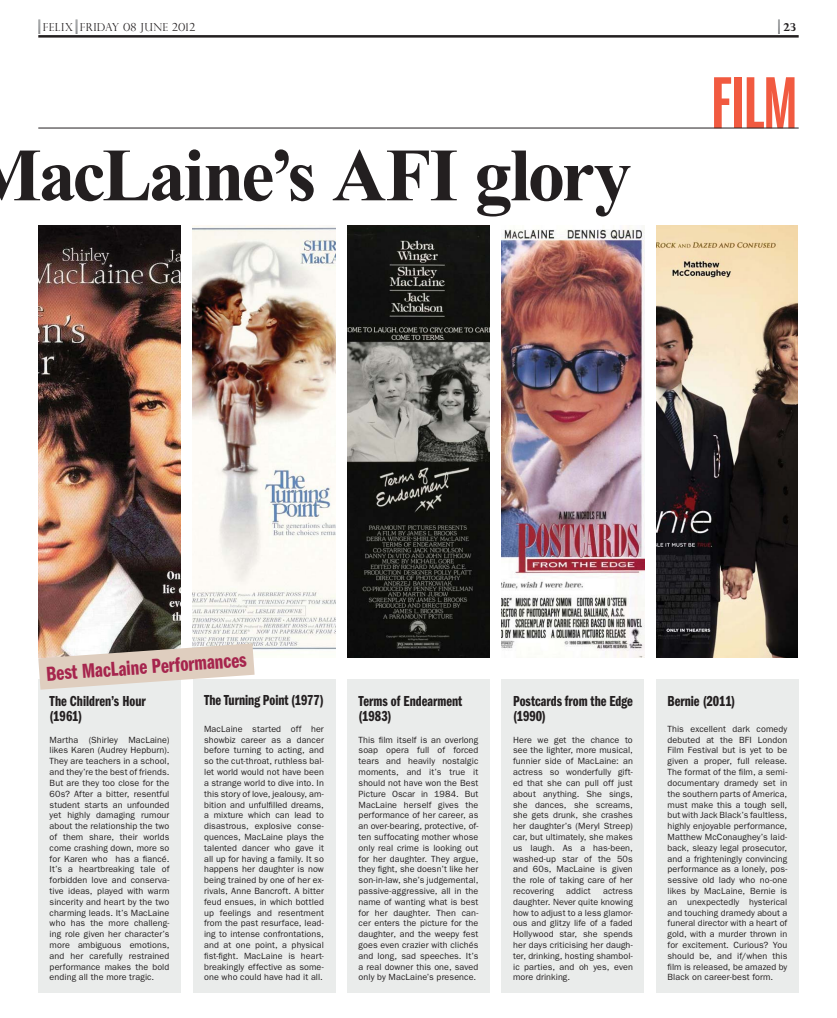
<style>
.page{position:relative;width:837px;height:1018px;background:#fff}
.page>*{position:absolute;margin:0;border:0;box-sizing:border-box;transform-origin:0 0}
.t1{font:76.4px "Franklin Gothic LT Demi X Cmpr";color:#f15a40}
.t2{font:700 75px "Times New Roman";letter-spacing:-.04em;color:#231f20}
.t3{font:21px "Franklin Gothic LT Demi Cmpr";color:#a6254d}
.t4{font:15px/15px "Franklin Gothic LT Demi Cmpr";color:#231f20}
.t5{font:300 11px "Perpetua Titling";letter-spacing:.02em;color:#231f20}
.t6{font:700 11px "Perpetua Titling";color:#231f20}
.t7{font:9px/10.8px "Franklin Gothic LT";letter-spacing:.01em;color:#231f20;text-align:justify}
</style>
<div class="page">
<hr style="left:38px;top:35px;width:760px;height:3px;background:#231f20">
<svg style="left:38px;top:20px;width:2px;height:14px"></svg>
<svg style="left:75px;top:20px;width:2px;height:14px"></svg>
<svg style="left:778px;top:20px;width:1px;height:14px"></svg>
<hr style="left:38px;top:128px;width:760px;height:1px;background:#231f20">
<div style="left:193px;top:679px;width:142px;height:313px;background:#eaeceb"></div>
<img style="left:193px;top:225px;width:142px;height:430px">
<img style="left:501px;top:225px;width:143px;height:432px">
<div style="left:501px;top:679px;width:143px;height:313px;background:#eaeceb"></div>
<img style="left:38px;top:225px;width:143px;height:418px">
<img style="left:347px;top:225px;width:142px;height:432px">
<img style="left:656px;top:225px;width:141px;height:432px">
<div style="left:38px;top:679px;width:143px;height:313px;background:#eaeceb"></div>
<div style="left:347px;top:679px;width:142px;height:313px;background:#eaeceb"></div>
<div style="left:656px;top:679px;width:142px;height:313px;background:#eaeceb"></div>
<svg style="left:38px;top:643px;width:216px;height:46px"></svg>
<p class="t5" style="left:43px;top:20px;width:154px">FELIX Friday 08 JUNE 2012</p>
<p class="t6" style="left:783px;top:20px;width:14px">23</p>
<p class="t2" style="left:-29px;top:151px;width:662px">MacLaine’s AFI glory</p>
<p class="t1" style="left:710px;top:77px;width:89px">FILM</p>
<p class="t3" style="left:46px;top:666px;width:202px;rotate:-4deg">Best MacLaine Performances</p>
<p class="t4" style="left:50px;top:695px;width:98px">The Children’s Hour (1961)</p>
<p class="t7" style="left:50px;top:735px;width:121px">Martha (Shirley MacLaine) likes Karen (Audrey Hepburn).<br>They are teachers in a school, and they’re the best of friends.<br>But are they too close for the 60s? After a bitter, resentful student starts an unfounded yet highly damaging rumour about the relationship the two of them share, their worlds come crashing down, more so for Karen who has a fiancé.<br>It’s a heartbreaking tale of forbidden love and conserva&shy;tive ideas, played with warm sincerity and heart by the two charming leads. It’s MacLaine who has the more challeng&shy;ing role given her character’s more ambiguous emotions, and her carefully restrained performance makes the bold ending all the more tragic.</p>
<p class="t4" style="left:204px;top:694px;width:121px">The Turning Point (1977)</p>
<p class="t7" style="left:204px;top:724px;width:121px">MacLaine started off her showbiz career as a dancer before turning to acting, and so the cut-throat, ruthless bal&shy;let world would not have been a strange world to dive into. In this story of love, jealousy, am&shy;bition and unfulfilled dreams, a mixture which can lead to disastrous, explosive conse&shy;quences, MacLaine plays the talented dancer who gave it all up for having a family. It so happens her daughter is now being trained by one of her ex&shy;rivals, Anne Bancroft. A bitter feud ensues, in which bottled up feelings and resentment from the past resurface, lead&shy;ing to intense confrontations, and at one point, a physical fist-fight. MacLaine is heart&shy;breakingly effective as some&shy;one who could have had it all.</p>
<p class="t4" style="left:358px;top:695px;width:105px">Terms of Endearment (1983)</p>
<p class="t7" style="left:358px;top:735px;width:121px">This film itself is an overlong soap opera full of forced tears and heavily nostalgic moments, and it’s true it should not have won the Best Picture Oscar in 1984. But MacLaine herself gives the performance of her career, as an over-bearing, protective, of&shy;ten suffocating mother whose only real crime is looking out for her daughter. They argue, they fight, she doesn’t like her son-in-law, she’s judgemental, passive-aggressive, all in the name of wanting what is best for her daughter. Then can&shy;cer enters the picture for the daughter, and the weepy fest goes even crazier with clichés and long, sad speeches. It’s a real downer this one, saved only by MacLaine’s presence.</p>
<p class="t4" style="left:513px;top:695px;width:121px">Postcards from the Edge (1990)</p>
<p class="t7" style="left:513px;top:735px;width:121px">Here we get the chance to see the lighter, more musical, funnier side of MacLaine: an actress so wonderfully gift&shy;ed that she can pull off just about anything. She sings, she dances, she screams, she gets drunk, she crashes her daughter’s (Meryl Streep) car, but ultimately, she makes us laugh. As a has-been, washed-up star of the 50s and 60s, MacLaine is given the role of taking care of her recovering</p>
<p class="t7" style="left:566px;top:886px;width:26px">addict</p>
<p class="t7" style="left:513px;top:886px;width:121px;text-indent:90px">actress daughter. Never quite knowing how to adjust to a less glamor&shy;ous and glitzy life of a faded Hollywood star, she spends her days criticising her daugh&shy;ter, drinking, hosting shambol&shy;ic parties, and oh yes, even more drinking.</p>
<p class="t4" style="left:667px;top:695px;width:69px">Bernie (2011)</p>
<p class="t7" style="left:667px;top:724px;width:121px">This excellent dark comedy debuted at the BFI London Film Festival but is yet to be given a proper, full release.<br>The format of the film, a semi&shy;documentary dramedy set in the southern parts of America, must make this a tough sell, but with Jack Black’s faultless, highly enjoyable performance, Matthew McConaughey’s laid&shy;back, sleazy legal prosecutor, and a frighteningly convincing performance as a lonely, pos&shy;sessive old lady who no-one likes by MacLaine, Bernie is an unexpectedly hysterical and touching dramedy about a funeral director with a heart of gold, with a murder thrown in for excitement. Curious? You should be, and if/when this film is released, be amazed by Black on career-best form.</p>
</div>
